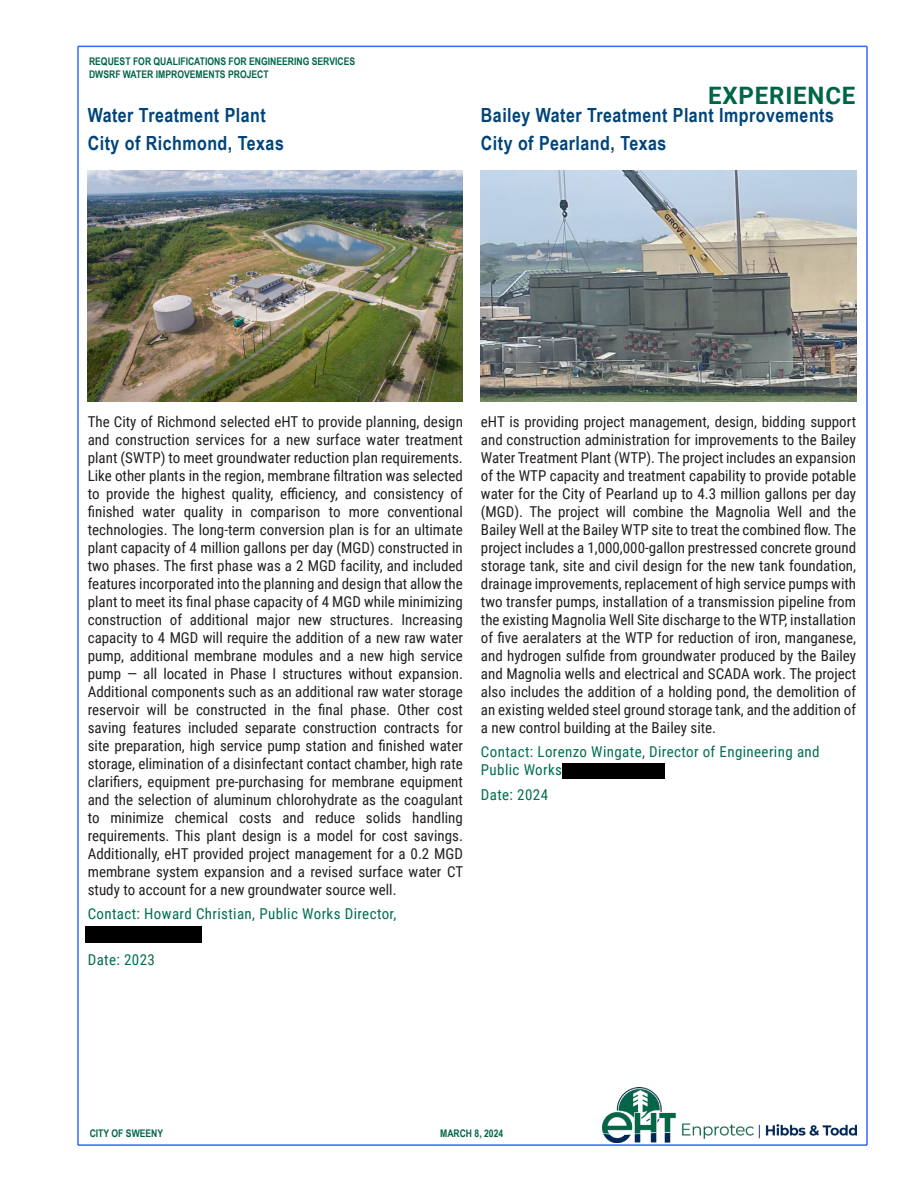
<style>
.page{position:relative;width:918px;height:1188px;background:#fff}
.page>*{position:absolute;margin:0;border:0;box-sizing:border-box;transform-origin:0 0}
.t1{font:700 24px "Roboto";letter-spacing:.035em;color:#006548}
.t2{font:700 19.5px "Arial Narrow";letter-spacing:.025em;color:#00447b}
.t3{font:15px/18px "Roboto Condensed";color:#231f20;text-align:justify}
.t4{font:15px/18px "Roboto Condensed";letter-spacing:.025em;color:#006e51}
.t5{font:700 10.5px/12.6px "Arial Narrow";color:#006548}
</style>
<div class="page">
<hr style="left:78px;top:1144px;width:789px;height:2px;background:#36f">
<hr style="left:866px;top:46px;width:2px;height:1099px;background:#36f">
<hr style="left:78px;top:46px;width:789px;height:1px;background:#36f">
<hr style="left:77px;top:46px;width:2px;height:1099px;background:#36f">
<img style="left:603px;top:1087px;width:254px;height:55px">
<img style="left:88px;top:171px;width:375px;height:231px">
<img style="left:481px;top:171px;width:375px;height:231px">
<div style="left:563px;top:763px;width:102px;height:16px;background:#000"></div>
<div style="left:85px;top:926px;width:116px;height:17px;background:#000"></div>
<p class="t5" style="left:89px;top:55px;width:268px">REQUEST FOR QUALIFICATIONS FOR ENGINEERING SERVICES<br>DWSRF WATER IMPROVEMENTS PROJECT</p>
<p class="t2" style="left:88px;top:101px;width:180px">Water Treatment Plant</p>
<p class="t2" style="left:88px;top:128px;width:198px">City of Richmond, Texas</p>
<p class="t1" style="left:708px;top:79px;width:149px">EXPERIENCE</p>
<p class="t2" style="left:481px;top:101px;width:355px">Bailey Water Treatment Plant Improvements</p>
<p class="t2" style="left:481px;top:128px;width:187px">City of Pearland, Texas</p>
<p class="t3" style="left:88px;top:412px;width:377px">The City of Richmond selected eHT to provide planning, design and construction services for a new surface water treatment plant (SWTP) to meet groundwater reduction plan requirements.<br>Like other plants in the region, membrane filtration was selected to provide the highest quality, efficiency, and consistency of finished water quality in comparison to more conventional technologies. The long-term conversion plan is for an ultimate plant capacity of 4 million gallons per day (MGD) constructed in two phases. The first phase was a 2 MGD facility, and included features incorporated into the planning and design that allow the plant to meet its final phase capacity of 4 MGD while minimizing construction of additional major new structures. Increasing capacity to 4 MGD will require the addition of a new raw water pump, additional membrane modules and a new high service pump — all located in Phase I structures without expansion.<br>Additional components such as an additional raw water storage reservoir will be constructed in the final phase. Other cost saving features included separate construction contracts for site preparation, high service pump station and finished water storage, elimination of a disinfectant contact chamber, high rate clarifiers, equipment pre-purchasing for membrane equipment and the selection of aluminum chlorohydrate as the coagulant to minimize chemical costs and reduce solids handling requirements. This plant design is a model for cost savings.<br>Additionally, eHT provided project management for a 0.2 MGD membrane system expansion and a revised surface water CT study to account for a new groundwater source well.</p>
<p class="t4" style="left:88px;top:905px;width:310px">Contact: Howard Christian, Public Works Director,</p>
<p class="t4" style="left:88px;top:950px;width:69px">Date: 2023</p>
<p class="t3" style="left:481px;top:412px;width:377px">eHT is providing project management, design, bidding support and construction administration for improvements to the Bailey Water Treatment Plant (WTP). The project includes an expansion of the WTP capacity and treatment capability to provide potable water for the City of Pearland up to 4.3 million gallons per day (MGD). The project will combine the Magnolia Well and the Bailey Well at the Bailey WTP site to treat the combined flow. The project includes a 1,000,000-gallon prestressed concrete ground storage tank, site and civil design for the new tank foundation, drainage improvements, replacement of high service pumps with two transfer pumps, installation of a transmission pipeline from the existing Magnolia Well Site discharge to the WTP, installation of five aeralaters at the WTP for reduction of iron, manganese, and hydrogen sulfide from groundwater produced by the Bailey and Magnolia wells and electrical and SCADA work. The project also includes the addition of a holding pond, the demolition of an existing welded steel ground storage tank, and the addition of a new control building at the Bailey site.</p>
<p class="t4" style="left:481px;top:743px;width:340px">Contact: Lorenzo Wingate, Director of Engineering and<br>Public Works</p>
<p class="t4" style="left:481px;top:785px;width:69px">Date: 2024</p>
<p class="t5" style="left:90px;top:1126px;width:75px">CITY OF SWEENY</p>
<p class="t5" style="left:440px;top:1126px;width:65px">MARCH 8, 2024</p>
</div>
